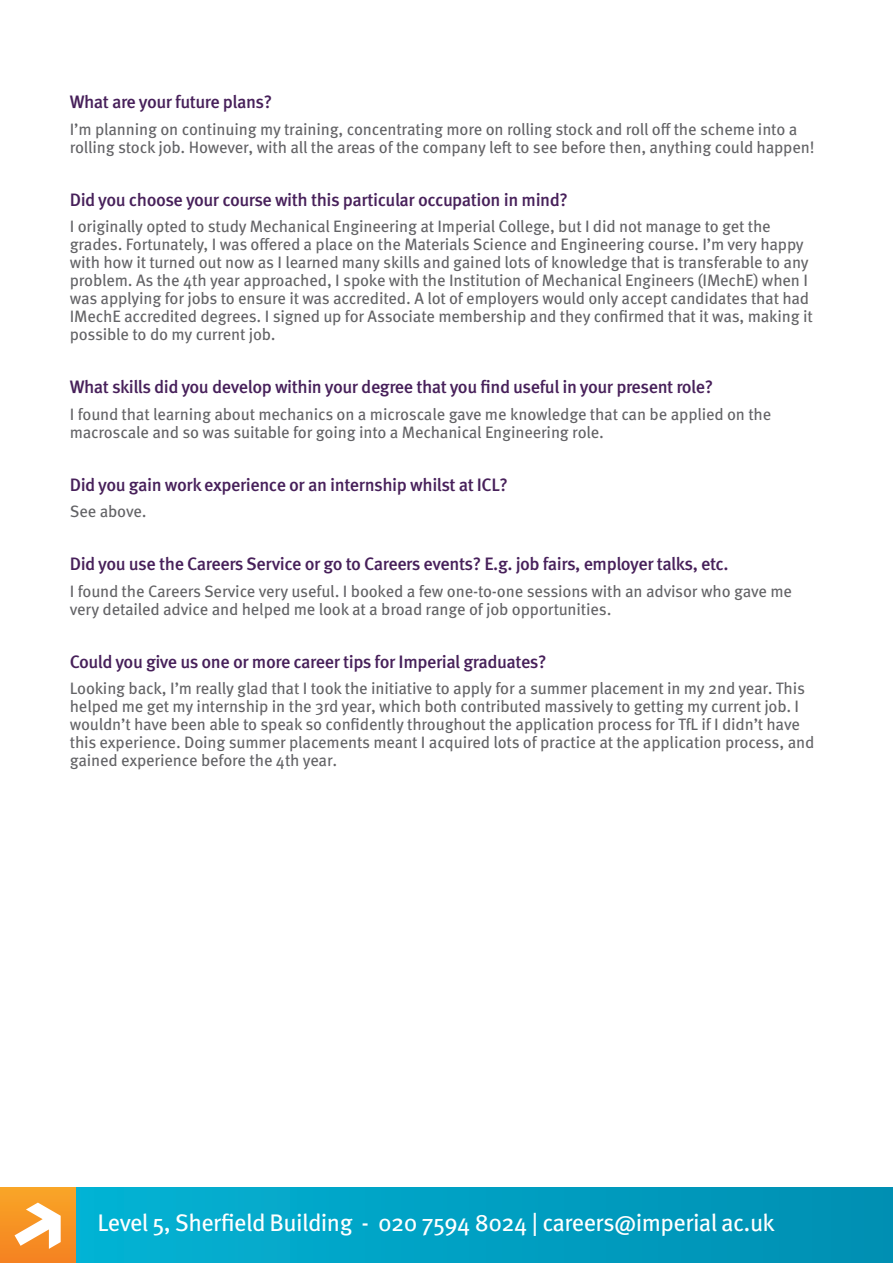
<style>
.page{position:relative;width:893px;height:1263px;background:#fff}
.page>*{position:absolute;margin:0;border:0;box-sizing:border-box;transform-origin:0 0}
.t1{font:24px "Meta OT";letter-spacing:-.025em;color:#fff}
.Steps{font:500 18px "Meta OT";letter-spacing:-.025em;color:#47205a}
.Steps-2{font:16.5px/18px "Meta OT";letter-spacing:-.01em;color:#636366}
</style>
<div class="page">
<div style="left:74px;top:1187px;width:819px;height:76px;background:linear-gradient(to right,#03b3d4,#008eb2)"></div>
<div style="left:0;top:1187px;width:75px;height:76px;background:linear-gradient(to bottom,#f9a627,#f58221)"></div>
<svg style="left:15px;top:1202px;width:46px;height:47px"></svg>
<p class="Steps" style="left:70px;top:91px;width:204px">What are your future plans?</p>
<p class="Steps-2" style="left:70px;top:120px;width:746px">I’m planning on continuing my training, concentrating more on rolling stock and roll off the scheme into a rolling stock job. However, with all the areas of the company left to see before then, anything could happen!</p>
<p class="Steps" style="left:70px;top:188px;width:500px">Did you choose your course with this particular occupation in mind?</p>
<p class="Steps-2" style="left:70px;top:218px;width:745px">I originally opted to study Mechanical Engineering at Imperial College, but I did not manage to get the grades. Fortunately, I was offered a place on the Materials Science and Engineering course. I’m very happy with how it turned out now as I learned many skills and gained lots of knowledge that is transferable to any problem. As the 4th year approached, I spoke with the Institution of Mechanical Engineers (IMechE) when I was applying for jobs to ensure it was accredited. A lot of employers would only accept candidates that had IMechE accredited degrees. I signed up for Associate membership and they confirmed that it was, making it possible to do my current job.</p>
<p class="Steps" style="left:70px;top:376px;width:645px">What skills did you develop within your degree that you find useful in your present role?</p>
<p class="Steps-2" style="left:70px;top:405px;width:703px">I found that learning about mechanics on a microscale gave me knowledge that can be applied on the macroscale and so was suitable for going into a Mechanical Engineering role.</p>
<p class="Steps" style="left:70px;top:473px;width:440px">Did you gain work experience or an internship whilst at ICL?</p>
<p class="Steps-2" style="left:70px;top:503px;width:78px">See above.</p>
<p class="Steps" style="left:70px;top:553px;width:660px">Did you use the Careers Service or go to Careers events? E.g. job fairs, employer talks, etc.</p>
<p class="Steps-2" style="left:70px;top:582px;width:724px">I found the Careers Service very useful. I booked a few one-to-one sessions with an advisor who gave me very detailed advice and helped me look at a broad range of job opportunities.</p>
<p class="Steps" style="left:70px;top:650px;width:478px">Could you give us one or more career tips for Imperial graduates?</p>
<p class="Steps-2" style="left:70px;top:680px;width:746px">Looking back, I’m really glad that I took the initiative to apply for a summer placement in my 2nd year. This helped me get my internship in the 3rd year, which both contributed massively to getting my current job. I wouldn’t have been able to speak so confidently throughout the application process for TfL if I didn’t have this experience. Doing summer placements meant I acquired lots of practice at the application process, and gained experience before the 4th year.</p>
<p class="t1" style="left:98px;top:1208px;width:679px">Level 5, Sherfield Building - 020 7594 8024 | careers@imperial ac.uk</p>
</div>
